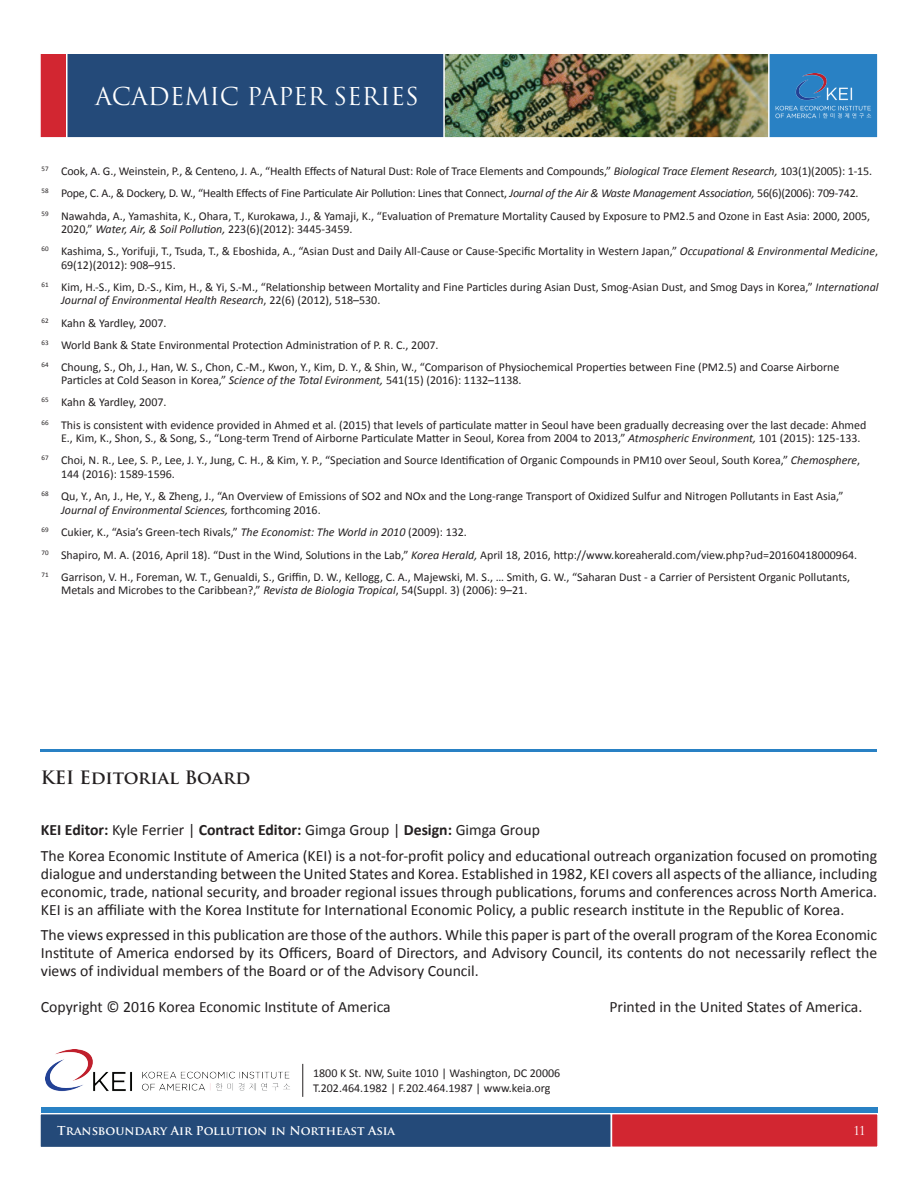
<style>
.page{position:relative;width:918px;height:1188px;background:#fff}
.page>*{position:absolute;margin:0;border:0;box-sizing:border-box;transform-origin:0 0}
.t1{font:24px "Trajan";color:#fff}
.t2{font:700 18px "Trajan Pro";color:#231f20}
.t3{font:15.75px/18px "Calibri";color:#231f20;text-align:justify}
.t4{font:12px/22.2px "Calibri";color:#231f20}
.t5{font:700 12px "Trajan Pro";color:#fff}
.t6{font:12px "Trajan";color:#fff}
.s1{font-style:italic}
.s2{font-weight:700}
</style>
<div class="page">
<div style="left:63px;top:52px;width:789px;height:87px;background:#244a79;border:2px solid #fff"></div>
<div style="left:39px;top:52px;width:29px;height:87px;background:#d22631;border:2px solid #fff"></div>
<div style="left:767px;top:53px;width:112px;height:86px;background:#2981c4;border:2px solid #fff"></div>
<div style="left:39px;top:1113px;width:573px;height:35px;background:#244a79;border:2px solid #fff"></div>
<div style="left:611px;top:1113px;width:268px;height:35px;background:#d22631;border:2px solid #fff"></div>
<div style="left:41px;top:1107px;width:836px;height:6px;background:#2981c4"></div>
<img style="left:443px;top:52px;width:327px;height:87px">
<img style="left:776px;top:74px;width:96px;height:44px">
<hr style="left:303px;top:1064px;width:1px;height:33px;background:#231f20">
<img style="left:45px;top:1050px;width:245px;height:42px">
<hr style="left:40px;top:750px;width:837px;height:2px;background:#2981c4">
<h1 class="t1" style="left:95px;top:82px;width:325px">ACADEMIC PAPER SERIES</h1>
<p class="t4" style="left:42px;top:160px;width:832px"><sup>57</sup> Cook, A. G., Weinstein, P., &amp; Centeno, J. A., “Health Effects of Natural Dust: Role of Trace Elements and Compounds,” <span class="s1">Biological Trace Element Research,</span> 103(1)(2005): 1-15.<br><sup>58</sup> Pope, C. A., &amp; Dockery, D. W., “Health Effects of Fine Particulate Air Pollution: Lines that Connect, <span class="s1">Journal of the Air &amp; Waste Management Association,</span> 56(6)(2006): 709-742.<br><sup>59</sup> Nawahda, A., Yamashita, K., Ohara, T., Kurokawa, J., &amp; Yamaji, K., “Evaluation of Premature Mortality Caused by Exposure to PM2.5 and Ozone in East Asia: 2000, 2005,</p>
<p class="t4" style="left:42px;top:217px;width:838px;text-indent:20px">2020,” <span class="s1">Water, Air, &amp; Soil Pollution,</span> 223(6)(2012): 3445-3459.<br><sup>60</sup> Kashima, S., Yorifuji, T., Tsuda, T., &amp; Eboshida, A., “Asian Dust and Daily All-Cause or Cause-Specific Mortality in Western Japan,” <span class="s1">Occupational &amp; Environmental Medicine</span>,</p>
<p class="t4" style="left:42px;top:253px;width:838px;text-indent:20px">69(12)(2012): 908–915.<br><sup>61</sup> Kim, H.-S., Kim, D.-S., Kim, H., &amp; Yi, S.-M., “Relationship between Mortality and Fine Particles during Asian Dust, Smog-Asian Dust, and Smog Days in Korea,” <span class="s1">International</span></p>
<p class="t4" style="left:42px;top:289px;width:799px;text-indent:20px"><span class="s1">Journal of Environmental Health Research</span>, 22(6) (2012), 518–530.<br><sup>62</sup> Kahn &amp; Yardley, 2007.<br><sup>63</sup> World Bank &amp; State Environmental Protection Administration of P. R. C., 2007.<br><sup>64</sup> Choung, S., Oh, J., Han, W. S., Chon, C.-M., Kwon, Y., Kim, D. Y., &amp; Shin, W., “Comparison of Physiochemical Properties between Fine (PM2.5) and Coarse Airborne</p>
<p class="t4" style="left:42px;top:369px;width:826px;text-indent:20px">Particles at Cold Season in Korea,” <span class="s1">Science of the Total Evironment,</span> 541(15) (2016): 1132–1138.<br><sup>65</sup> Kahn &amp; Yardley, 2007.<br><sup>66</sup> This is consistent with evidence provided in Ahmed et al. (2015) that levels of particulate matter in Seoul have been gradually decreasing over the last decade: Ahmed</p>
<p class="t4" style="left:42px;top:426px;width:821px;text-align:right">E., Kim, K., Shon, S., &amp; Song, S., “Long-term Trend of Airborne Particulate Matter in Seoul, Korea from 2004 to 2013,” <span class="s1">Atmospheric Environment,</span> 101 (2015): 125-133.<br><sup>67</sup> Choi, N. R., Lee, S. P., Lee, J. Y., Jung, C. H., &amp; Kim, Y. P., “Speciation and Source Identification of Organic Compounds in PM10 over Seoul, South Korea,” <span class="s1">Chemosphere</span>,</p>
<p class="t4" style="left:42px;top:462px;width:803px;text-indent:20px">144 (2016): 1589-1596.<br><sup>68</sup> Qu, Y., An, J., He, Y., &amp; Zheng, J., “An Overview of Emissions of SO2 and NOx and the Long-range Transport of Oxidized Sulfur and Nitrogen Pollutants in East Asia,”</p>
<p class="t4" style="left:42px;top:499px;width:817px;text-indent:20px"><span class="s1">Journal of Environmental Sciences,</span> forthcoming 2016.<br><sup>69</sup> Cukier, K., “Asia’s Green-tech Rivals,” <span class="s1">The Economist: The World in 2010</span> (2009): 132.<br><sup>70</sup> Shapiro, M. A. (2016, April 18). “Dust in the Wind, Solutions in the Lab,” <span class="s1">Korea Herald,</span> April 18, 2016, http://www.koreaherald.com/view.php?ud=20160418000964.<br><sup>71</sup> Garrison, V. H., Foreman, W. T., Genualdi, S., Griffin, D. W., Kellogg, C. A., Majewski, M. S., … Smith, G. W., “Saharan Dust - a Carrier of Persistent Organic Pollutants,</p>
<p class="t4" style="left:61px;top:579px;width:468px">Metals and Microbes to the Caribbean?,” <span class="s1">Revista de Biologia Tropical</span>, 54(Suppl. 3) (2006): 9–21.</p>
<h2 class="t2" style="left:41px;top:766px;width:211px">KEI Editorial Board</h2>
<h3 class="t3" style="left:41px;top:816px;width:838px;line-height:25.5px"><span class="s2">KEI Editor:</span> Kyle Ferrier | <span class="s2">Contract Editor:</span> Gimga Group | <span class="s2">Design:</span> Gimga Group<br>The Korea Economic Institute of America (KEI) is a not-for-profit policy and educational outreach organization focused on promoting</h3>
<p class="t3" style="left:41px;top:864px;width:838px">dialogue and understanding between the United States and Korea. Established in 1982, KEI covers all aspects of the alliance, including economic, trade, national security, and broader regional issues through publications, forums and conferences across North America.<br>KEI is an affiliate with the Korea Institute for International Economic Policy, a public research institute in the Republic of Korea.</p>
<p class="t3" style="left:41px;top:925px;width:838px">The views expressed in this publication are those of the authors. While this paper is part of the overall program of the Korea Economic Institute of America endorsed by its Officers, Board of Directors, and Advisory Council, its contents do not necessarily reflect the views of individual members of the Board or of the Advisory Council.</p>
<h3 class="t3" style="left:41px;top:997px;width:351px">Copyright © 2016 Korea Economic Institute of America</h3>
<h3 class="t3" style="left:609px;top:997px;width:255px">Printed in the United States of America.</h3>
<p class="t4" style="left:313px;top:1066px;width:249px;line-height:14.2px">1800 K St. NW, Suite 1010 | Washington, DC 20006<br>T.202.464.1982 | F.202.464.1987 | www.keia.org</p>
<p class="t5" style="left:57px;top:1123px;width:339px">Transboundary Air Pollution in Northeast Asia</p>
<p class="t6" style="left:854px;top:1124px;width:13px">11</p>
</div>
